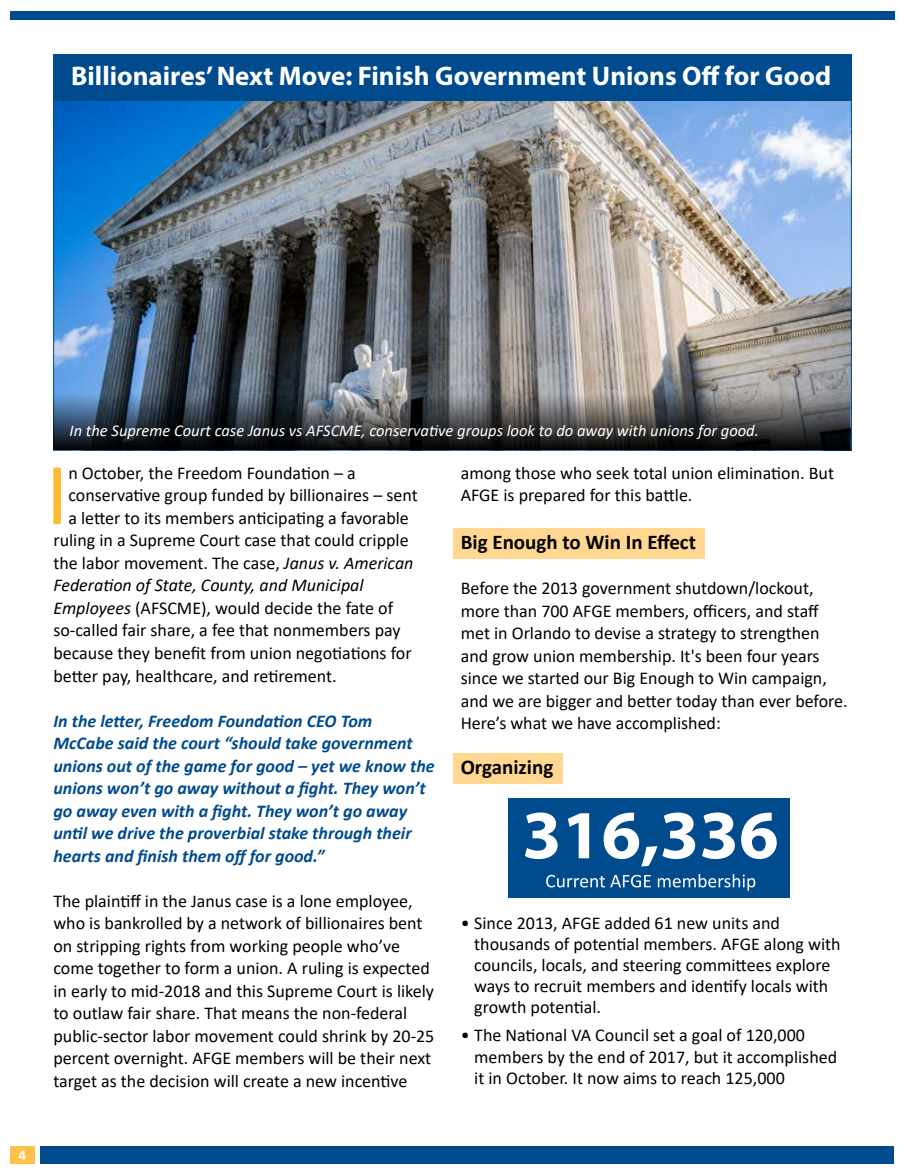
<style>
.page{position:relative;width:905px;height:1175px;background:#fff}
.page>*{position:absolute;margin:0;border:0;box-sizing:border-box;transform-origin:0 0}
.t1{font:88.95px "Calibri";color:#fdbb30}
.t2{font:700 27px "Myriad Pro";color:#fff}
.t3{font:700 21px "Calibri";color:#000}
.t4{font:18px/22.5px "Calibri";color:#000}
.t5{font:italic 700 18px/22.5px "Calibri";color:#004b8d}
.t6{font:italic 18px "Calibri";color:#000}
.t7{font:italic 16.5px "Calibri";color:#fff}
.t8{font:700 15px "Calibri";color:#fff}
.s1{font-style:italic}
</style>
<div class="page">
<div style="left:11px;top:12px;width:884px;height:8px;background:#004b8d"></div>
<div style="left:40px;top:1146px;width:854px;height:17px;background:#004b8d"></div>
<div style="left:10px;top:1146px;width:24px;height:17px;background:#fec148"></div>
<div style="left:453px;top:528px;width:252px;height:30px;background:#ffd791"></div>
<div style="left:453px;top:753px;width:109px;height:30px;background:#ffd791"></div>
<img style="left:55px;top:100px;width:794px;height:293px">
<div style="left:53px;top:54px;width:798px;height:46px;background:#004b8d"></div>
<svg style="left:53px;top:393px;width:796px;height:57px;background:#3b3f43"></svg>
<div style="left:508px;top:798px;width:281px;height:99px;background:#004b8d"></div>
<svg style="left:525px;top:812px;width:251px;height:54px"></svg>
<svg style="left:546px;top:874px;width:209px;height:16px"></svg>
<h2 class="t2" style="left:71px;top:58px;width:761px">Billionaires’ Next Move: Finish Government Unions Off for Good</h2>
<p class="t8" style="left:19px;top:1143px;width:9px">4</p>
<p class="t7" style="left:69px;top:419px;width:691px">In the Supreme Court case Janus vs AFSCME, conservative groups look to do away with unions for good.</p>
<h1 class="t1" style="left:46px;top:432px;width:24px">I</h1>
<p class="t4" style="left:68px;top:461px;width:289px">n October, the Freedom Foundation – a</p>
<p class="t4" style="left:68px;top:484px;width:351px">conservative group funded by billionaires – sent</p>
<p class="t4" style="left:68px;top:506px;width:342px">a letter to its members anticipating a favorable</p>
<p class="t4" style="left:53px;top:529px;width:357px">ruling in a Supreme Court case that could cripple</p>
<p class="t4" style="left:53px;top:551px;width:361px">the labor movement. The case, <span class="s1">Janus v. American</span></p>
<p class="t6" style="left:53px;top:573px;width:312px">Federation of State, County, and Municipal</p>
<p class="t4" style="left:53px;top:596px;width:341px"><span class="s1">Employees</span> (AFSCME), would decide the fate of</p>
<p class="t4" style="left:53px;top:619px;width:349px">so-called fair share, a fee that nonmembers pay</p>
<p class="t4" style="left:53px;top:641px;width:360px">because they benefit from union negotiations for</p>
<p class="t4" style="left:53px;top:664px;width:285px">better pay, healthcare, and retirement.</p>
<p class="t5" style="left:53px;top:708px;width:383px">In the letter, Freedom Foundation CEO Tom McCabe said the court “should take government unions out of the game for good – yet we know the unions won’t go away without a fight. They won’t go away even with a fight. They won’t go away until we drive the proverbial stake through their hearts and finish them off for good.”</p>
<p class="t4" style="left:53px;top:889px;width:382px">The plaintiff in the Janus case is a lone employee, who is bankrolled by a network of billionaires bent on stripping rights from working people who’ve come together to form a union. A ruling is expected in early to mid-2018 and this Supreme Court is likely to outlaw fair share. That means the non-federal public-sector labor movement could shrink by 20-25 percent overnight. AFGE members will be their next target as the decision will create a new incentive</p>
<p class="t4" style="left:460px;top:461px;width:375px">among those who seek total union elimination. But<br>AFGE is prepared for this battle.</p>
<p class="t3" style="left:460px;top:527px;width:237px">Big Enough to Win In Effect</p>
<p class="t4" style="left:460px;top:576px;width:388px">Before the 2013 government shutdown/lockout, more than 700 AFGE members, officers, and staff met in Orlando to devise a strategy to strengthen and grow union membership. It's been four years since we started our Big Enough to Win campaign, and we are bigger and better today than ever before.<br>Here’s what we have accomplished:</p>
<p class="t3" style="left:460px;top:752px;width:94px">Organizing</p>
<p class="t4" style="left:474px;top:911px;width:368px;line-height:21px;text-indent:-14px">• Since 2013, AFGE added 61 new units and thousands of potential members. AFGE along with councils, locals, and steering committees explore ways to recruit members and identify locals with growth potential.</p>
<p class="t4" style="left:474px;top:1024px;width:364px;line-height:21.6px;text-indent:-14px">• The National VA Council set a goal of 120,000 members by the end of 2017, but it accomplished it in October. It now aims to reach 125,000</p>
</div>
